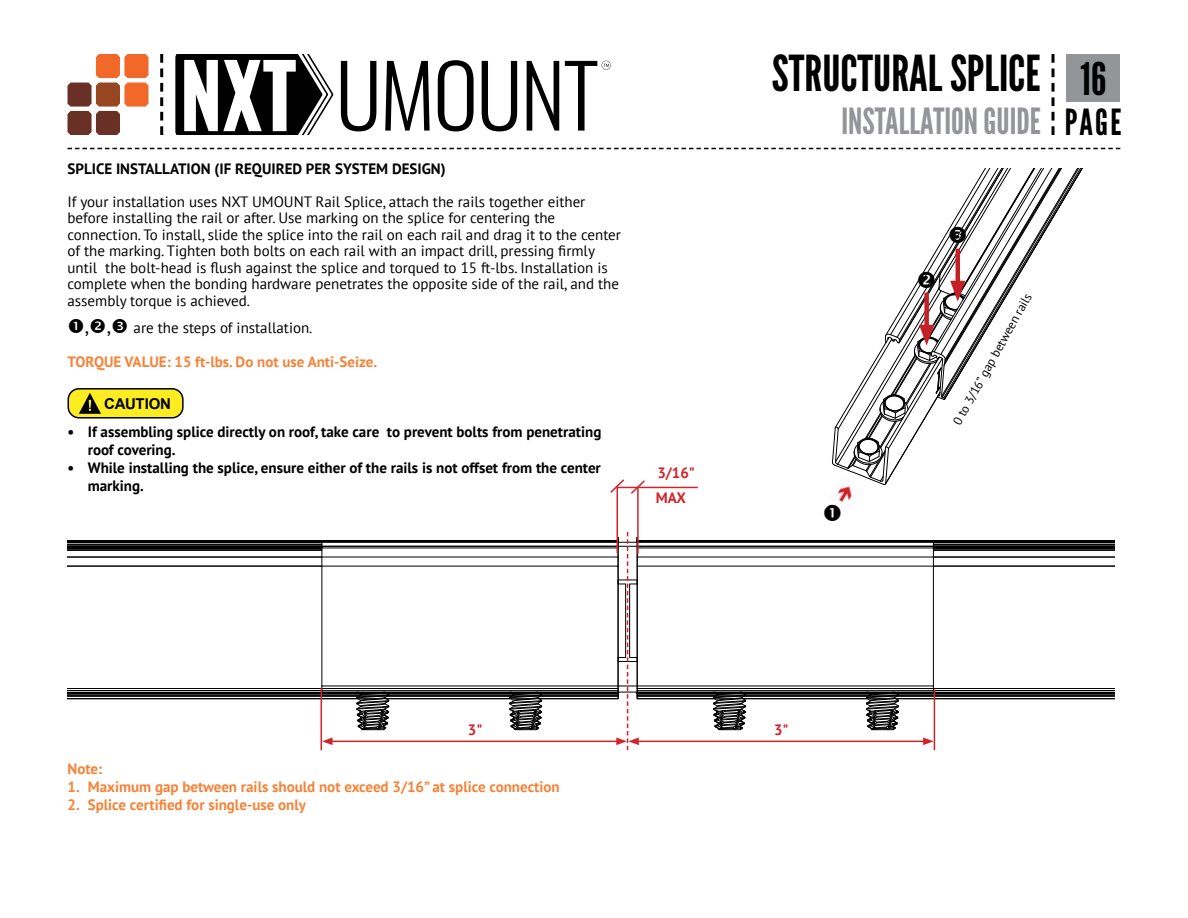
<style>
.page{position:relative;width:1188px;height:918px;background:#fff}
.page>*{position:absolute;margin:0;border:0;box-sizing:border-box;transform-origin:0 0}
.t1{font:49.5px "League Gothic";color:#000}
.t2{font:36px "League Gothic";color:#939598}
.t3{font:15px/16.5px "PT Sans";color:#000}
.t4{font:700 15px/18px "PT Sans";color:#000}
.t5{font:700 15px "PT Sans";color:#f58338}
.t6{font:700 15px/24.8px "PT Sans";color:#d2232a}
.t7{font:700 15px "Arial";letter-spacing:-.025em;color:#000}
.t8{font:12.3px "PT Sans";color:#000}
.s1{font-size:45px}
.s2{font-size:19.5px}
.s3{color:#000}
</style>
<div class="page">
<svg style="left:1052px;top:54px;width:2px;height:81px"></svg>
<svg style="left:68px;top:54px;width:81px;height:81px"></svg>
<svg style="left:160px;top:54px;width:3px;height:81px"></svg>
<svg style="left:68px;top:148px;width:1052px;height:1px"></svg>
<svg style="left:175px;top:54px;width:158px;height:81px"></svg>
<svg style="left:341px;top:61px;width:35px;height:70px"></svg>
<svg style="left:385px;top:61px;width:45px;height:70px"></svg>
<svg style="left:438px;top:60px;width:36px;height:71px"></svg>
<svg style="left:482px;top:61px;width:35px;height:70px"></svg>
<svg style="left:527px;top:61px;width:32px;height:70px"></svg>
<svg style="left:565px;top:61px;width:46px;height:70px"></svg>
<div style="left:1066px;top:54px;width:54px;height:48px;background:#939598"></div>
<div style="left:68px;top:389px;width:115px;height:29px;background:#fbed21;border-radius:11px"></div>
<svg style="left:79px;top:393px;width:22px;height:21px"></svg>
<div style="left:68px;top:388px;width:116px;height:31px;border:2px solid #000;border-radius:11px"></div>
<svg style="left:610px;top:479px;width:37px;height:15px"></svg>
<hr style="left:616px;top:486px;width:2px;height:67px;background:#d2232a">
<hr style="left:637px;top:487px;width:2px;height:67px;background:#d2232a">
<hr style="left:618px;top:487px;width:80px;height:1px;background:#d2232a">
<img style="left:837px;top:486px;width:15px;height:16px">
<svg style="left:68px;top:532px;width:1047px;height:218px"></svg>
<svg style="left:832px;top:168px;width:251px;height:317px"></svg>
<h1 class="t1" style="left:772px;top:44px;width:336px">STRUCTURAL SPLICE <span class="s1">16</span></h1>
<p class="t4" style="left:68px;top:159px;width:380px">SPLICE INSTALLATION (IF REQUIRED PER SYSTEM DESIGN)</p>
<p class="t3" style="left:68px;top:193px;width:555px">If your installation uses NXT UMOUNT Rail Splice, attach the rails together either before installing the rail or after. Use marking on the splice for centering the connection. To install, slide the splice into the rail on each rail and drag it to the center of the marking. Tighten both bolts on each rail with an impact drill, pressing firmly until the bolt-head is flush against the splice and torqued to 15 ft-lbs. Installation is complete when the bonding hardware penetrates the opposite side of the rail, and the assembly torque is achieved.</p>
<p class="t3" style="left:85px;top:319px;width:229px"><span class="s2">, ,</span> are the steps of installation.</p>
<p class="t5" style="left:68px;top:352px;width:311px">TORQUE VALUE: 15 ft-lbs. Do not use Anti-Seize.</p>
<p class="t7" style="left:104px;top:393px;width:68px">CAUTION</p>
<p class="t4" style="left:88px;top:422px;width:515px;text-indent:-20px">• If assembling splice directly on roof, take care to prevent bolts from penetrating roof covering.</p>
<p class="t4" style="left:88px;top:458px;width:515px;text-indent:-20px">• While installing the splice, ensure either of the rails is not offset from the center marking.</p>
<p class="t6" style="left:656px;top:460px;width:41px">3/16"<br>MAX</p>
<h2 class="t2" style="left:841px;top:100px;width:282px">INSTALLATION GUIDE <span class="s3">PAGE</span></h2>
<p class="t8" style="left:949px;top:420px;width:150px;rotate:-61deg">0 to 3/16” gap between rails</p>
<p class="t6" style="left:468px;top:717px;width:16px">3"</p>
<p class="t6" style="left:774px;top:717px;width:16px">3"</p>
<p class="t5" style="left:68px;top:758px;width:36px">Note:</p>
<p class="t5" style="left:68px;top:776px;width:494px">1. Maximum gap between rails should not exceed 3/16” at splice connection</p>
<p class="t5" style="left:68px;top:794px;width:240px">2. Splice certified for single-use only</p>
</div>
